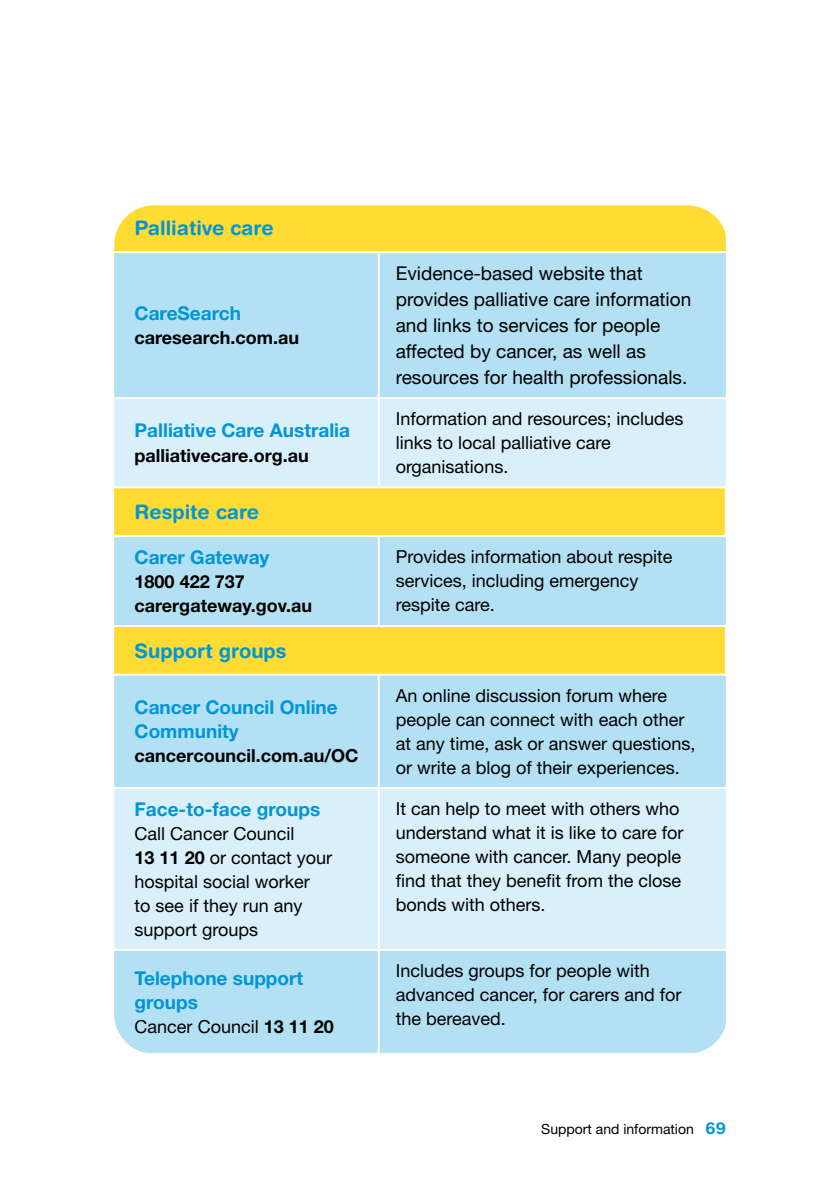
<style>
.page{position:relative;width:840px;height:1191px;background:#fff}
.page>*{position:absolute;margin:0;border:0;box-sizing:border-box;transform-origin:0 0}
.t1{font:700 20px "Helvetica Rounded LT Std";color:#0096d6}
.t2{font:19px/26px "Helvetica Neue LT Std";color:#000}
.t3{font:700 19px/24px "Helvetica Neue LT Std";color:#0096d6}
.t4{font:18px/24px "Helvetica Neue LT Std";color:#000}
.t5{font:700 18px/24px "Helvetica Neue LT Std";color:#000}
.t6{font:14px "Helvetica Neue LT Std";color:#000}
.s1{font-weight:700}
.s2{font-family:"Helvetica Rounded LT Std";font-weight:700;font-size:16.4px;color:#0096d6}
</style>
<div class="page">
<div style="left:114px;top:205px;width:611px;height:46px;background:#ffdb33"></div>
<div style="left:114px;top:253px;width:611px;height:799px;background:#b3e0f3"></div>
<svg style="left:114px;top:399px;width:611px;height:550px;background:#d1e6d4"></svg>
<hr style="left:114px;top:486px;width:264px;height:2px;background:#fff">
<hr style="left:378px;top:486px;width:348px;height:2px;background:#fff">
<hr style="left:114px;top:535px;width:264px;height:2px;background:#fff">
<hr style="left:378px;top:535px;width:348px;height:2px;background:#fff">
<hr style="left:114px;top:625px;width:264px;height:2px;background:#fff">
<hr style="left:378px;top:625px;width:348px;height:2px;background:#fff">
<hr style="left:114px;top:673px;width:264px;height:2px;background:#fff">
<hr style="left:378px;top:673px;width:348px;height:2px;background:#fff">
<hr style="left:377px;top:253px;width:2px;height:144px;background:#fff">
<hr style="left:114px;top:397px;width:264px;height:2px;background:#fff">
<hr style="left:378px;top:397px;width:347px;height:2px;background:#fff">
<hr style="left:377px;top:399px;width:2px;height:87px;background:#fff">
<hr style="left:377px;top:537px;width:2px;height:88px;background:#fff">
<hr style="left:377px;top:675px;width:2px;height:112px;background:#fff">
<hr style="left:377px;top:789px;width:2px;height:160px;background:#fff">
<hr style="left:114px;top:949px;width:264px;height:2px;background:#fff">
<hr style="left:378px;top:949px;width:347px;height:2px;background:#fff">
<hr style="left:377px;top:951px;width:2px;height:101px;background:#fff">
<hr style="left:724px;top:488px;width:2px;height:47px;background:#fff">
<hr style="left:724px;top:627px;width:2px;height:46px;background:#fff">
<hr style="left:114px;top:787px;width:264px;height:2px;background:#fff">
<hr style="left:378px;top:787px;width:347px;height:2px;background:#fff">
<p class="t1" style="left:134px;top:216px;width:140px">Palliative care</p>
<p class="t3" style="left:134px;top:301px;width:108px">CareSearch</p>
<p class="t5" style="left:134px;top:325px;width:166px">caresearch.com.au</p>
<p class="t3" style="left:134px;top:418px;width:217px">Palliative Care Australia</p>
<p class="t5" style="left:134px;top:443px;width:175px">palliativecare.org.au</p>
<p class="t1" style="left:134px;top:500px;width:126px">Respite care</p>
<p class="t3" style="left:134px;top:544px;width:136px">Carer Gateway</p>
<p class="t5" style="left:134px;top:569px;width:179px">1800 422 737 carergateway.gov.au</p>
<p class="t1" style="left:134px;top:638px;width:153px">Support groups</p>
<p class="t3" style="left:134px;top:695px;width:204px">Cancer Council Online<br>Community</p>
<p class="t5" style="left:134px;top:743px;width:225px">cancercouncil.com.au/OC</p>
<p class="t3" style="left:134px;top:796px;width:187px">Face-to-face groups</p>
<p class="t4" style="left:134px;top:821px;width:199px">Call Cancer Council<br><span class="s1">13 11 20</span> or contact your hospital social worker<br>to see if they run any support groups</p>
<p class="t3" style="left:134px;top:965px;width:170px">Telephone support groups</p>
<p class="t4" style="left:134px;top:1014px;width:201px">Cancer Council <span class="s1">13 11 20</span></p>
<p class="t2" style="left:395px;top:260px;width:297px">Evidence-based website that provides palliative care information and links to services for people affected by cancer, as well as resources for health professionals.</p>
<p class="t4" style="left:395px;top:406px;width:289px">Information and resources; includes links to local palliative care organisations.</p>
<p class="t4" style="left:395px;top:544px;width:278px">Provides information about respite services, including emergency respite care.</p>
<p class="t4" style="left:395px;top:683px;width:301px">An online discussion forum where people can connect with each other at any time, ask or answer questions, or write a blog of their experiences.</p>
<p class="t4" style="left:395px;top:796px;width:289px">It can help to meet with others who understand what it is like to care for someone with cancer. Many people find that they benefit from the close bonds with others.</p>
<p class="t4" style="left:395px;top:958px;width:287px">Includes groups for people with advanced cancer, for carers and for the bereaved.</p>
<p class="t6" style="left:541px;top:1120px;width:186px">Support and information <span class="s2">69</span></p>
</div>
